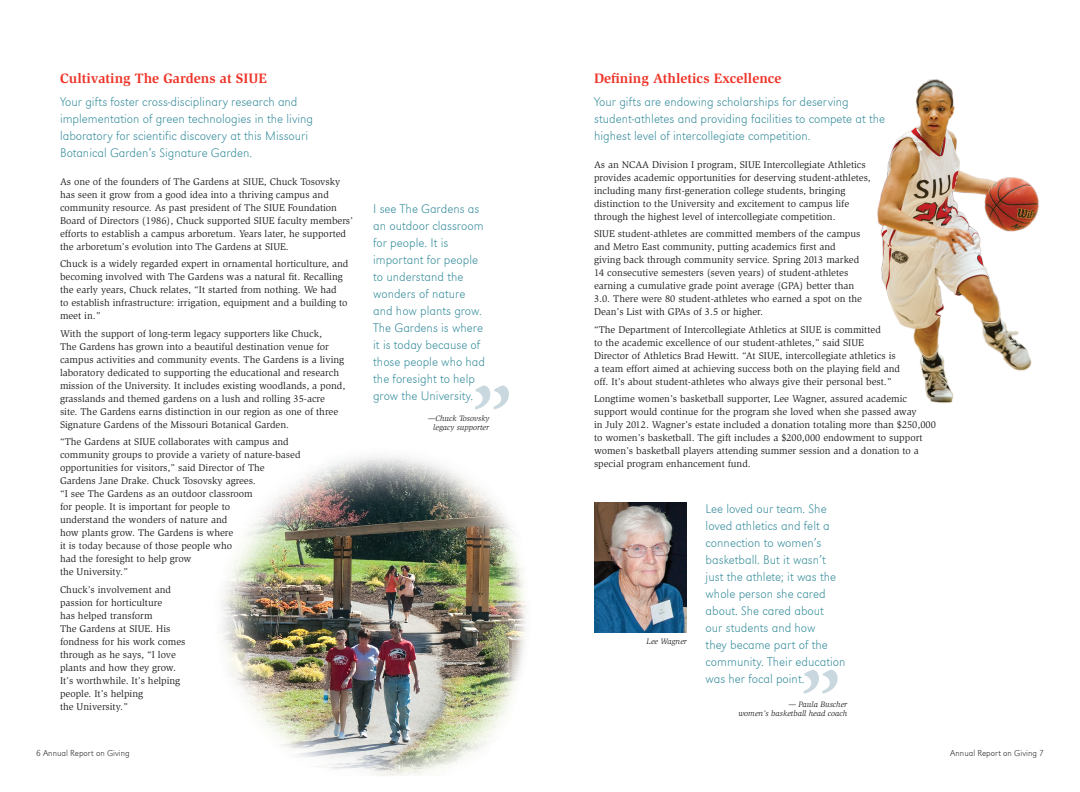
<style>
.page{position:relative;width:1080px;height:792px;background:#fff}
.page>*{position:absolute;margin:0;border:0;box-sizing:border-box;transform-origin:0 0}
.Donors_Slimbach_7_8{font:112px "Slimbach";color:#c8d8de}
.Slimbach_Bold_14_16{font:700 14px "Slimbach";color:#ee3529}
.URW_Grotesk_Reg_13_1{font:13px/17px "URW Grotesk T Extr Ligh";color:#338b9b}
.Body_text_10_13_pt_S{font:10px/13px "Slimbach";color:#231f20}
.t1{font:9px "URW Grotesk T Extr Ligh";color:#231f20}
.Slimbach_Italic_8_9{font:italic 8px/9px "Slimbach";color:#231f20;text-align:right}
</style>
<div class="page">
<img style="left:221px;top:456px;width:306px;height:320px">
<img style="left:877px;top:79px;width:162px;height:324px">
<img style="left:594px;top:503px;width:93px;height:129px">
<p class="Slimbach_Bold_14_16" style="left:60px;top:69px;width:208px">Cultivating The Gardens at SIUE</p>
<p class="URW_Grotesk_Reg_13_1" style="left:60px;top:93px;width:255px">Your gifts foster cross-disciplinary research and implementation of green technologies in the living laboratory for scientific discovery at this Missouri Botanical Garden’s Signature Garden.</p>
<p class="Body_text_10_13_pt_S" style="left:60px;top:175px;width:295px">As one of the founders of The Gardens at SIUE, Chuck Tosovsky has seen it grow from a good idea into a thriving campus and community resource. As past president of The SIUE Foundation Board of Directors (1986), Chuck supported SIUE faculty members’ efforts to establish a campus arboretum. Years later, he supported the arboretum’s evolution into The Gardens at SIUE.</p>
<p class="Body_text_10_13_pt_S" style="left:60px;top:257px;width:290px">Chuck is a widely regarded expert in ornamental horticulture, and becoming involved with The Gardens was a natural fit. Recalling the early years, Chuck relates, “It started from nothing. We had<br>to establish infrastructure: irrigation, equipment and a building to meet in.”</p>
<p class="Body_text_10_13_pt_S" style="left:60px;top:327px;width:287px">With the support of long-term legacy supporters like Chuck,<br>The Gardens has grown into a beautiful destination venue for campus activities and community events. The Gardens is a living laboratory dedicated to supporting the educational and research mission of the University. It includes existing woodlands, a pond, grasslands and themed gardens on a lush and rolling 35-acre<br>site. The Gardens earns distinction in our region as one of three Signature Gardens of the Missouri Botanical Garden.</p>
<p class="Body_text_10_13_pt_S" style="left:60px;top:435px;width:242px">“The Gardens at SIUE collaborates with campus and community groups to provide a variety of nature-based opportunities for visitors,” said Director of The Gardens Jane Drake. Chuck Tosovsky agrees.<br>“I see The Gardens as an outdoor classroom<br>for people. It is important for people to<br>understand the wonders of nature and<br>how plants grow. The Gardens is where<br>it is today because of those people who<br>had the foresight to help grow<br>the University.”</p>
<p class="Body_text_10_13_pt_S" style="left:60px;top:583px;width:127px">Chuck’s involvement and passion for horticulture<br>has helped transform<br>The Gardens at SIUE. His fondness for his work comes through as he says, “I love plants and how they grow.<br>It’s worthwhile. It’s helping people. It’s helping<br>the University.”</p>
<p class="URW_Grotesk_Reg_13_1" style="left:373px;top:200px;width:113px">I see The Gardens as an outdoor classroom for people. It is important for people to understand the wonders of nature and how plants grow.<br>The Gardens is where it is today because of those people who had the foresight to help grow the University.</p>
<p class="Slimbach_Italic_8_9" style="left:428px;top:414px;width:63px">—Chuck Tosovsky legacy supporter</p>
<p class="Donors_Slimbach_7_8" style="left:466px;top:361px;width:53px">’’</p>
<p class="Slimbach_Bold_14_16" style="left:594px;top:69px;width:189px">Defining Athletics Excellence</p>
<p class="URW_Grotesk_Reg_13_1" style="left:594px;top:93px;width:293px">Your gifts are endowing scholarships for deserving student-athletes and providing facilities to compete at the highest level of intercollegiate competition.</p>
<p class="Body_text_10_13_pt_S" style="left:594px;top:158px;width:278px">As an NCAA Division I program, SIUE Intercollegiate Athletics provides academic opportunities for deserving student-athletes, including many first-generation college students, bringing distinction to the University and excitement to campus life through the highest level of intercollegiate competition.</p>
<p class="Body_text_10_13_pt_S" style="left:594px;top:227px;width:270px">SIUE student-athletes are committed members of the campus and Metro East community, putting academics first and giving back through community service. Spring 2013 marked 14 consecutive semesters (seven years) of student-athletes earning a cumulative grade point average (GPA) better than 3.0. There were 80 student-athletes who earned a spot on the Dean’s List with GPAs of 3.5 or higher.</p>
<p class="Body_text_10_13_pt_S" style="left:594px;top:323px;width:308px">“The Department of Intercollegiate Athletics at SIUE is committed<br>to the academic excellence of our student-athletes,” said SIUE Director of Athletics Brad Hewitt. “At SIUE, intercollegiate athletics is a team effort aimed at achieving success both on the playing field and off. It’s about student-athletes who always give their personal best.”</p>
<p class="Body_text_10_13_pt_S" style="left:594px;top:392px;width:343px">Longtime women’s basketball supporter, Lee Wagner, assured academic support would continue for the program she loved when she passed away<br>in July 2012. Wagner’s estate included a donation totaling more than $250,000 to women’s basketball. The gift includes a $200,000 endowment to support women’s basketball players attending summer session and a donation to a special program enhancement fund.</p>
<p class="Slimbach_Italic_8_9" style="left:647px;top:637px;width:42px">Lee Wagner</p>
<p class="URW_Grotesk_Reg_13_1" style="left:706px;top:500px;width:142px">Lee loved our team. She loved athletics and felt a connection to women’s basketball. But it wasn’t just the athlete; it was the whole person she cared about. She cared about<br>our students and how<br>they became part of the community. Their education was her focal point.</p>
<p class="Slimbach_Italic_8_9" style="left:738px;top:700px;width:110px">— Paula Buscher<br>women’s basketball head coach</p>
<p class="Donors_Slimbach_7_8" style="left:795px;top:645px;width:53px">’’</p>
<p class="t1" style="left:36px;top:748px;width:95px">6 Annual Report on Giving</p>
<p class="t1" style="left:950px;top:748px;width:95px">Annual Report on Giving 7</p>
</div>
